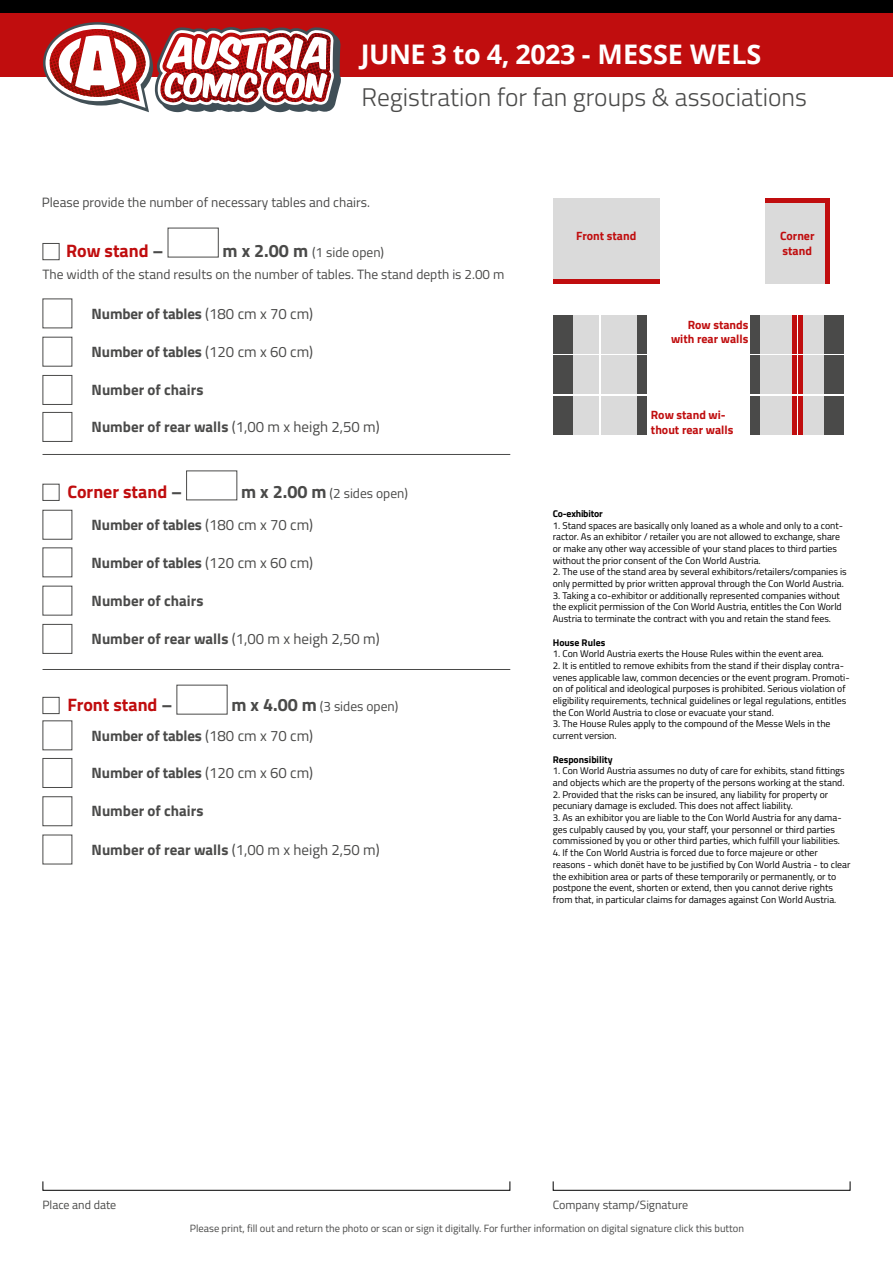
<style>
.page{position:relative;width:893px;height:1263px;background:#fff}
.page>*{position:absolute;margin:0;border:0;box-sizing:border-box;transform-origin:0 0}
.t1{font:700 27px "Open Sans";letter-spacing:-.01em;color:#fff}
.t2{font:300 25.5px "Titillium Web";color:#4a4a49}
.t3{font:700 18px "Titillium Web";color:#c00d0e}
.t4{font:700 15px "Titillium Web";letter-spacing:-.01em;color:#4a4a49}
.t5{font:15px "Titillium Web";color:#4a4a49}
.t6{font:13.5px "Titillium Web";color:#4a4a49}
.t7{font:700 12px/14.4px "Titillium Web";color:#c00d0e}
.t8{font:12px "Titillium Web";color:#4a4a49}
.t9{font:10.5px "Titillium Web";color:#4a4a49}
.t10{font:9.75px/11.7px "Titillium Web";color:#000}
.t11{font:700 9.75px "Titillium Web";color:#000}
.t12{font:700 9.75px "Titillium Web";letter-spacing:-.02em;color:#000}
.s1{color:#4a4a49}
.s2{font-weight:700;font-size:18px}
.s3{font-weight:400}
.s4{font-weight:700}
</style>
<div class="page">
<div style="left:0;top:13px;width:893px;height:64px;background:#c00d0e"></div>
<div style="left:0;top:0;width:893px;height:13px;background:#000"></div>
<svg style="left:43px;top:22px;width:298px;height:90px"></svg>
<div style="left:43px;top:337px;width:29px;height:30px;border:1px solid #4a4a49"></div>
<div style="left:43px;top:375px;width:29px;height:30px;border:1px solid #4a4a49"></div>
<div style="left:43px;top:243px;width:17px;height:17px;border:1px solid #4a4a49"></div>
<div style="left:553px;top:356px;width:46px;height:38px;background:#dadada"></div>
<div style="left:553px;top:356px;width:19px;height:38px;background:#4a4a49"></div>
<div style="left:553px;top:315px;width:46px;height:38px;background:#dadada"></div>
<div style="left:553px;top:315px;width:19px;height:38px;background:#4a4a49"></div>
<div style="left:553px;top:396px;width:46px;height:38px;background:#dadada"></div>
<div style="left:553px;top:396px;width:19px;height:38px;background:#4a4a49"></div>
<div style="left:601px;top:356px;width:46px;height:38px;background:#dadada"></div>
<div style="left:637px;top:356px;width:10px;height:38px;background:#4a4a49"></div>
<div style="left:601px;top:315px;width:46px;height:38px;background:#dadada"></div>
<div style="left:637px;top:315px;width:10px;height:38px;background:#4a4a49"></div>
<div style="left:601px;top:396px;width:46px;height:38px;background:#dadada"></div>
<div style="left:637px;top:396px;width:10px;height:38px;background:#4a4a49"></div>
<div style="left:765px;top:198px;width:64px;height:85px;background:#dadada"></div>
<hr style="left:825px;top:198px;width:4px;height:85px;background:#c00d0e">
<hr style="left:765px;top:198px;width:64px;height:4px;background:#c00d0e">
<div style="left:553px;top:198px;width:106px;height:85px;background:#dadada"></div>
<hr style="left:553px;top:279px;width:106px;height:4px;background:#c00d0e">
<div style="left:798px;top:356px;width:46px;height:38px;background:#dadada"></div>
<div style="left:798px;top:315px;width:46px;height:38px;background:#dadada"></div>
<div style="left:825px;top:356px;width:19px;height:38px;background:#4a4a49"></div>
<div style="left:825px;top:315px;width:19px;height:38px;background:#4a4a49"></div>
<div style="left:798px;top:356px;width:5px;height:38px;background:#c00d0e"></div>
<div style="left:798px;top:315px;width:5px;height:38px;background:#c00d0e"></div>
<div style="left:798px;top:396px;width:46px;height:38px;background:#dadada"></div>
<div style="left:825px;top:396px;width:19px;height:38px;background:#4a4a49"></div>
<div style="left:750px;top:356px;width:46px;height:38px;background:#dadada"></div>
<div style="left:750px;top:315px;width:46px;height:38px;background:#dadada"></div>
<div style="left:751px;top:356px;width:9px;height:38px;background:#4a4a49"></div>
<div style="left:751px;top:315px;width:9px;height:38px;background:#4a4a49"></div>
<hr style="left:792px;top:356px;width:4px;height:38px;background:#c00d0e">
<hr style="left:792px;top:315px;width:4px;height:38px;background:#c00d0e">
<div style="left:750px;top:396px;width:46px;height:38px;background:#dadada"></div>
<div style="left:751px;top:396px;width:9px;height:38px;background:#4a4a49"></div>
<div style="left:798px;top:396px;width:5px;height:38px;background:#c00d0e"></div>
<hr style="left:792px;top:396px;width:4px;height:38px;background:#c00d0e">
<hr style="left:43px;top:454px;width:467px;height:1px;background:#4a4a49">
<div style="left:43px;top:484px;width:17px;height:17px;border:1px solid #4a4a49"></div>
<div style="left:43px;top:510px;width:29px;height:30px;border:1px solid #4a4a49"></div>
<div style="left:43px;top:624px;width:29px;height:30px;border:1px solid #4a4a49"></div>
<div style="left:43px;top:758px;width:29px;height:30px;border:1px solid #4a4a49"></div>
<div style="left:43px;top:796px;width:29px;height:30px;border:1px solid #4a4a49"></div>
<div style="left:43px;top:697px;width:17px;height:17px;border:1px solid #4a4a49"></div>
<hr style="left:43px;top:669px;width:467px;height:1px;background:#4a4a49">
<div style="left:43px;top:412px;width:29px;height:30px;border:1px solid #4a4a49"></div>
<svg style="left:42px;top:1181px;width:469px;height:10px"></svg>
<svg style="left:552px;top:1181px;width:299px;height:10px"></svg>
<h1 class="t1" style="left:361px;top:35px;width:402px">JUNE 3 to 4, 2023 - MESSE WELS</h1>
<h2 class="t2" style="left:362px;top:78px;width:447px">Registration for fan groups &amp; associations</h2>
<h3 class="t6" style="left:42px;top:192px;width:330px">Please provide the number of necessary tables and chairs.</h3>
<h3 class="t3" style="left:66px;top:237px;width:99px">Row stand <span class="s1">–</span></h3>
<h3 class="t6" style="left:223px;top:243px;width:163px"><span class="s2">m x 2.00 m</span> (1 side open)</h3>
<h3 class="t6" style="left:43px;top:264px;width:463px">The width of the stand results on the number of tables. The stand depth is 2.00 m</h3>
<h3 class="t4" style="left:92px;top:302px;width:223px">Number of tables <span class="s3">(180 cm x 70 cm)</span></h3>
<h3 class="t4" style="left:92px;top:340px;width:223px">Number of tables <span class="s3">(120 cm x 60 cm)</span></h3>
<h3 class="t4" style="left:92px;top:378px;width:113px">Number of chairs</h3>
<p class="t7" style="left:576px;top:228px;width:62px">Front stand</p>
<p class="t7" style="left:671px;top:317px;width:79px;text-align:right">Row stands with rear walls</p>
<h3 class="t5" style="left:92px;top:416px;width:290px"><span class="s4">Number of rear walls</span> (1,00 m x heigh 2,50 m)</h3>
<p class="t7" style="left:651px;top:407px;width:84px">Row stand wi&shy;thout rear walls</p>
<h3 class="t3" style="left:67px;top:478px;width:116px">Corner stand <span class="s1">–</span></h3>
<h3 class="t6" style="left:241px;top:483px;width:168px"><span class="s2">m x 2.00 m</span> (2 sides open)</h3>
<p class="t7" style="left:780px;top:228px;width:36px">Corner stand</p>
<h3 class="t4" style="left:92px;top:513px;width:223px">Number of tables <span class="s3">(180 cm x 70 cm)</span></h3>
<h3 class="t4" style="left:92px;top:551px;width:223px">Number of tables <span class="s3">(120 cm x 60 cm)</span></h3>
<h3 class="t4" style="left:92px;top:589px;width:113px">Number of chairs</h3>
<h3 class="t5" style="left:92px;top:628px;width:290px"><span class="s4">Number of rear walls</span> (1,00 m x heigh 2,50 m)</h3>
<h3 class="t3" style="left:67px;top:691px;width:107px">Front stand <span class="s1">–</span></h3>
<h3 class="t6" style="left:231px;top:697px;width:168px"><span class="s2">m x 4.00 m</span> (3 sides open)</h3>
<h3 class="t4" style="left:92px;top:724px;width:223px">Number of tables <span class="s3">(180 cm x 70 cm)</span></h3>
<h3 class="t4" style="left:92px;top:761px;width:223px">Number of tables <span class="s3">(120 cm x 60 cm)</span></h3>
<h3 class="t4" style="left:92px;top:800px;width:113px">Number of chairs</h3>
<h3 class="t5" style="left:92px;top:838px;width:290px"><span class="s4">Number of rear walls</span> (1,00 m x heigh 2,50 m)</h3>
<p class="t12" style="left:553px;top:506px;width:51px">Co-exhibitor</p>
<p class="t10" style="left:553px;top:519px;width:292px">1. Stand spaces are basically only loaned as a whole and only to a cont&shy;ractor. As an exhibitor / retailer you are not allowed to exchange, share or make any other way accessible of your stand places to third parties without the prior consent of the Con World Austria.</p>
<p class="t10" style="left:553px;top:566px;width:295px">2. The use of the stand area by several exhibitors/retailers/companies is only permitted by prior written approval through the Con World Austria.</p>
<p class="t10" style="left:553px;top:589px;width:290px">3. Taking a co-exhibitor or additionally represented companies without the explicit permission of the Con World Austria, entitles the Con World<br>Austria to terminate the contract with you and retain the stand fees.</p>
<p class="t11" style="left:553px;top:635px;width:54px">House Rules</p>
<p class="t10" style="left:553px;top:647px;width:272px">1. Con World Austria exerts the House Rules within the event area.</p>
<p class="t10" style="left:553px;top:659px;width:298px">2. It is entitled to remove exhibits from the stand if their display contra&shy;venes applicable law, common decencies or the event program. Promoti&shy;on of political and ideological purposes is prohibited. Serious violation of eligibility requirements, technical guidelines or legal regulations, entitles the Con World Austria to close or evacuate your stand.</p>
<p class="t10" style="left:553px;top:718px;width:279px">3. The House Rules apply to the compound of the Messe Wels in the current version.</p>
<p class="t11" style="left:553px;top:752px;width:61px">Responsibility</p>
<p class="t10" style="left:553px;top:764px;width:293px">1. Con World Austria assumes no duty of care for exhibits, stand fittings and objects which are the property of the persons working at the stand.</p>
<p class="t10" style="left:553px;top:788px;width:277px">2. Provided that the risks can be insured, any liability for property or pecuniary damage is excluded. This does not affect liability.</p>
<p class="t10" style="left:553px;top:811px;width:290px">3. As an exhibitor you are liable to the Con World Austria for any dama&shy;ges culpably caused by you, your staff, your personnel or third parties commissioned by you or other third parties, which fulfill your liabilities.</p>
<p class="t10" style="left:553px;top:846px;width:299px">4. If the Con World Austria is forced due to force majeure or other reasons - which donët have to be justified by Con World Austria - to clear the exhibition area or parts of these temporarily or permanently, or to postpone the event, shorten or extend, then you cannot derive rights from that, in particular claims for damages against Con World Austria.</p>
<p class="t8" style="left:43px;top:1195px;width:75px">Place and date</p>
<p class="t8" style="left:553px;top:1195px;width:137px">Company stamp/Signature</p>
<p class="t9" style="left:190px;top:1221px;width:556px">Please print, fill out and return the photo or scan or sign it digitally. For further information on digital signature click this button</p>
</div>
